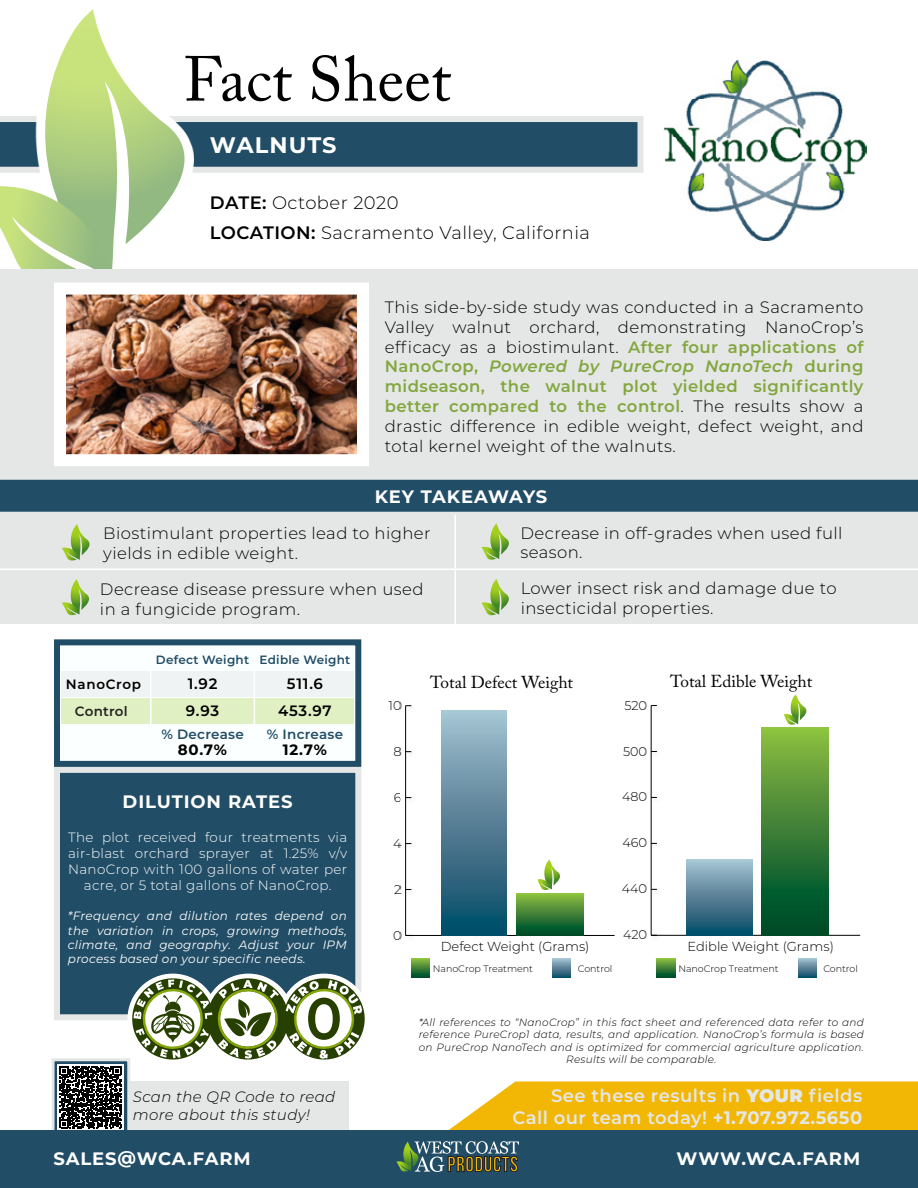
<style>
.page{position:relative;width:918px;height:1188px;background:#fff}
.page>*{position:absolute;margin:0;border:0;box-sizing:border-box;transform-origin:0 0}
.t1{font:63px "Adobe Caslon Pro";color:#000}
.t2{font:700 22.5px "Montserrat";letter-spacing:.045em;color:#fff}
.t3{font:600 18px/22.5px "Montserrat";letter-spacing:.025em;color:#e5e7e7;text-align:right}
.t4{font:300 18px/30.2px "Montserrat";letter-spacing:.025em;color:#000}
.t5{font:700 18px "Montserrat";letter-spacing:.05em;color:#fff}
.t6{font:17.25px "Adobe Caslon Pro";color:#000}
.t7{font:300 16.5px/19.8px "Montserrat";letter-spacing:.025em;color:#000}
.t8{font:italic 300 15px/18px "Montserrat";letter-spacing:.025em;color:#000}
.t9{font:600 15px/26.8px "Montserrat";letter-spacing:.045em;color:#000}
.t10{font:700 15px "Montserrat";color:#000}
.t11{font:300 13.5px/16.2px "Montserrat";letter-spacing:.025em;color:#fff;text-align:center}
.t12{font:600 13.5px "Montserrat";letter-spacing:.02em;color:#214d66}
.t13{font:600 13.5px "Montserrat";letter-spacing:.05em;color:#000}
.t14{font:600 13.5px "Montserrat";letter-spacing:.02em;color:#232222}
.t15{font:300 13.05px "Montserrat";color:#000}
.t16{font:300 12.75px "Montserrat";color:#000}
.t17{font:italic 12px/14.4px "Montserrat";letter-spacing:.025em;color:#fff;text-align:justify}
.t18{font:600 12px "Montserrat";letter-spacing:.02em;color:#214d66}
.t19{font:italic 300 10.5px/12.6px "Montserrat";letter-spacing:.025em;color:#000;text-align:center}
.t20{font:300 9.45px "Montserrat";color:#000}
.s1{font-weight:600}
.s2{font-weight:600;color:#83a73e}
.s3{font-weight:600;font-style:italic;color:#83a73e}
.s4{font-weight:900}
.s5{font-weight:700}
</style>
<div class="page">
<img style="left:663px;top:61px;width:204px;height:179px">
<svg style="left:0;top:9px;width:644px;height:260px"></svg>
<div style="left:0;top:269px;width:918px;height:226px;background:#e5e7e7"></div>
<img style="left:67px;top:296px;width:289px;height:157px">
<div style="left:54px;top:283px;width:315px;height:183px;border:12px solid #fff"></div>
<hr style="left:406px;top:935px;width:209px;height:1px;background:#000">
<img style="left:469px;top:935px;width:15px;height:1px">
<img style="left:516px;top:935px;width:14px;height:1px">
<img style="left:561px;top:935px;width:15px;height:1px">
<hr style="left:405px;top:706px;width:1px;height:229px;background:#000">
<img style="left:405px;top:930px;width:10px;height:6px">
<img style="left:405px;top:884px;width:7px;height:15px">
<img style="left:405px;top:838px;width:7px;height:15px">
<img style="left:405px;top:792px;width:7px;height:15px">
<img style="left:405px;top:746px;width:7px;height:15px">
<img style="left:405px;top:705px;width:7px;height:10px">
<div style="left:553px;top:958px;width:18px;height:20px;background:linear-gradient(to bottom,#aac1cf,#11506b)"></div>
<div style="left:441px;top:710px;width:66px;height:225px;background:linear-gradient(to bottom,#a8c0cf,#034663)"></div>
<div style="left:411px;top:958px;width:18px;height:20px;background:linear-gradient(to bottom,#91be42,#004f2c)"></div>
<div style="left:516px;top:893px;width:67px;height:42px;background:linear-gradient(to bottom,#90bf42,#004b2b)"></div>
<svg style="left:537px;top:859px;width:23px;height:31px"></svg>
<hr style="left:651px;top:935px;width:209px;height:1px;background:#000">
<img style="left:714px;top:935px;width:15px;height:1px">
<img style="left:760px;top:924px;width:15px;height:12px">
<img style="left:806px;top:935px;width:15px;height:1px">
<hr style="left:651px;top:706px;width:1px;height:229px;background:#000">
<img style="left:650px;top:930px;width:16px;height:6px">
<img style="left:650px;top:884px;width:7px;height:15px">
<img style="left:650px;top:838px;width:7px;height:15px">
<img style="left:650px;top:792px;width:7px;height:15px">
<img style="left:650px;top:746px;width:2px;height:15px">
<img style="left:650px;top:705px;width:7px;height:10px">
<div style="left:798px;top:958px;width:18px;height:20px;background:linear-gradient(to bottom,#a9bfce,#0f4f6b)"></div>
<div style="left:687px;top:860px;width:66px;height:75px;background:linear-gradient(to bottom,#a7c0cf,#054763)"></div>
<div style="left:657px;top:958px;width:18px;height:20px;background:linear-gradient(to bottom,#8fbd42,#004e2b)"></div>
<div style="left:762px;top:727px;width:67px;height:208px;background:linear-gradient(to bottom,#8dbd41,#004529)"></div>
<svg style="left:784px;top:694px;width:22px;height:31px"></svg>
<svg style="left:130px;top:1128px;width:219px;height:3px"></svg>
<div style="left:52px;top:1058px;width:78px;height:81px;background:#214d66;border:3px solid #e5e7e7"></div>
<svg style="left:57px;top:1064px;width:67px;height:66px"></svg>
<svg style="left:423px;top:1081px;width:495px;height:50px;background:#efbe26"></svg>
<div style="left:0;top:1131px;width:918px;height:57px;background:#214d66"></div>
<svg style="left:396px;top:1141px;width:123px;height:31px"></svg>
<div style="left:54px;top:767px;width:307px;height:253px;background:#214d66;border:6px solid #e5e7e7"></div>
<svg style="left:60px;top:973px;width:305px;height:155px"></svg>
<div style="left:0;top:515px;width:918px;height:109px;background:#e5e7e7"></div>
<svg style="left:62px;top:524px;width:28px;height:37px"></svg>
<svg style="left:481px;top:523px;width:28px;height:37px"></svg>
<svg style="left:482px;top:579px;width:27px;height:36px"></svg>
<svg style="left:62px;top:579px;width:27px;height:36px"></svg>
<hr style="left:454px;top:496px;width:2px;height:128px;background:#fff">
<hr style="left:0;top:569px;width:918px;height:1px;background:#fff">
<svg style="left:0;top:479px;width:918px;height:37px;background:#3b6177"></svg>
<div style="left:54px;top:639px;width:307px;height:128px;background:#fcffff;border:6px solid #214d66"></div>
<div style="left:61px;top:671px;width:293px;height:25px;background:#f0f3f3"></div>
<div style="left:61px;top:698px;width:293px;height:26px;background:#e1f0c3"></div>
<hr style="left:254px;top:648px;width:1px;height:81px;background:#fff">
<hr style="left:150px;top:657px;width:1px;height:81px;background:#fff">
<h1 class="t1" style="left:183px;top:42px;width:269px">Fact Sheet</h1>
<h2 class="t2" style="left:210px;top:129px;width:128px">WALNUTS</h2>
<p class="t4" style="left:210px;top:187px;width:382px"><span class="s1">DATE:</span> October 2020<br><span class="s1">LOCATION:</span> Sacramento Valley, California</p>
<p class="t7" style="left:385px;top:297px;width:480px;text-align:justify">This side-by-side study was conducted in a Sacramento Valley walnut orchard, demonstrating NanoCrop’s efficacy as a biostimulant. <span class="s2">After four applications of NanoCrop,</span> <span class="s3">Powered by PureCrop NanoTech</span> <span class="s2">during midseason, the walnut plot yielded significantly better compared to the control</span>. The results show a drastic difference in edible weight, defect weight, and total kernel weight of the walnuts.</p>
<p class="t5" style="left:375px;top:484px;width:174px">KEY TAKEAWAYS</p>
<p class="t7" style="left:103px;top:523px;width:329px">Biostimulant properties lead to higher yields in edible weight.</p>
<p class="t7" style="left:520px;top:522px;width:324px">Decrease in off-grades when used full season.</p>
<p class="t7" style="left:521px;top:578px;width:317px">Lower insect risk and damage due to insecticidal properties.</p>
<p class="t7" style="left:100px;top:579px;width:325px">Decrease disease pressure when used in a fungicide program.</p>
<p class="t13" style="left:66px;top:674px;width:77px">NanoCrop</p>
<p class="t14" style="left:75px;top:701px;width:54px">Control</p>
<p class="t18" style="left:156px;top:651px;width:95px">Defect Weight</p>
<p class="t18" style="left:260px;top:651px;width:92px">Edible Weight</p>
<p class="t9" style="left:186px;top:670px;width:35px">1.92<br>9.93</p>
<p class="t9" style="left:278px;top:670px;width:55px;text-align:center">511.6<br>453.97</p>
<p class="t10" style="left:283px;top:739px;width:46px">12.7%</p>
<p class="t12" style="left:161px;top:725px;width:84px">% Decrease</p>
<p class="t12" style="left:267px;top:725px;width:78px">% Increase</p>
<p class="t10" style="left:178px;top:739px;width:51px">80.7%</p>
<p class="t5" style="left:123px;top:788px;width:172px">DILUTION RATES</p>
<p class="t11" style="left:68px;top:828px;width:281px">The plot received four treatments via air-blast orchard sprayer at 1.25% v/v NanoCrop with 100 gallons of water per acre, or 5 total gallons of NanoCrop.</p>
<p class="t17" style="left:68px;top:908px;width:281px">*Frequency and dilution rates depend on the variation in crops, growing methods, climate, and geography. Adjust your IPM process based on your specific needs.</p>
<p class="t6" style="left:430px;top:672px;width:144px">Total Defect Weight</p>
<p class="t6" style="left:670px;top:671px;width:144px">Total Edible Weight</p>
<p class="t16" style="left:389px;top:697px;width:14px">10</p>
<p class="t16" style="left:624px;top:696px;width:24px">520</p>
<p class="t16" style="left:393px;top:743px;width:10px">8</p>
<p class="t16" style="left:623px;top:742px;width:25px">500</p>
<p class="t16" style="left:394px;top:788px;width:9px">6</p>
<p class="t16" style="left:622px;top:788px;width:26px">480</p>
<p class="t16" style="left:393px;top:834px;width:10px">4</p>
<p class="t16" style="left:623px;top:834px;width:26px">460</p>
<p class="t16" style="left:394px;top:880px;width:9px">2</p>
<p class="t16" style="left:622px;top:880px;width:26px">440</p>
<p class="t16" style="left:393px;top:926px;width:10px">0</p>
<p class="t15" style="left:441px;top:938px;width:150px">Defect Weight (Grams)</p>
<p class="t16" style="left:623px;top:926px;width:25px">420</p>
<p class="t15" style="left:687px;top:938px;width:148px">Edible Weight (Grams)</p>
<p class="t20" style="left:433px;top:962px;width:102px">NanoCrop Treatment</p>
<p class="t20" style="left:578px;top:962px;width:36px">Control</p>
<p class="t20" style="left:678px;top:962px;width:102px">NanoCrop Treatment</p>
<p class="t20" style="left:823px;top:962px;width:36px">Control</p>
<p class="t19" style="left:419px;top:1015px;width:447px">*All references to “NanoCrop” in this fact sheet and referenced data refer to and reference PureCrop1 data, results, and application. NanoCrop’s formula is based on PureCrop NanoTech and is optimized for commercial agriculture application.<br>Results will be comparable.</p>
<p class="t8" style="left:133px;top:1087px;width:204px">Scan the QR Code to read more about this study!</p>
<p class="t3" style="left:512px;top:1083px;width:351px">See these results in <span class="s4">YOUR</span> fields<br>Call our team today! <span class="s5">+1.707.972.5650</span></p>
<p class="t5" style="left:53px;top:1146px;width:199px">SALES@WCA.FARM</p>
<p class="t5" style="left:677px;top:1146px;width:185px">WWW.WCA.FARM</p>
</div>
